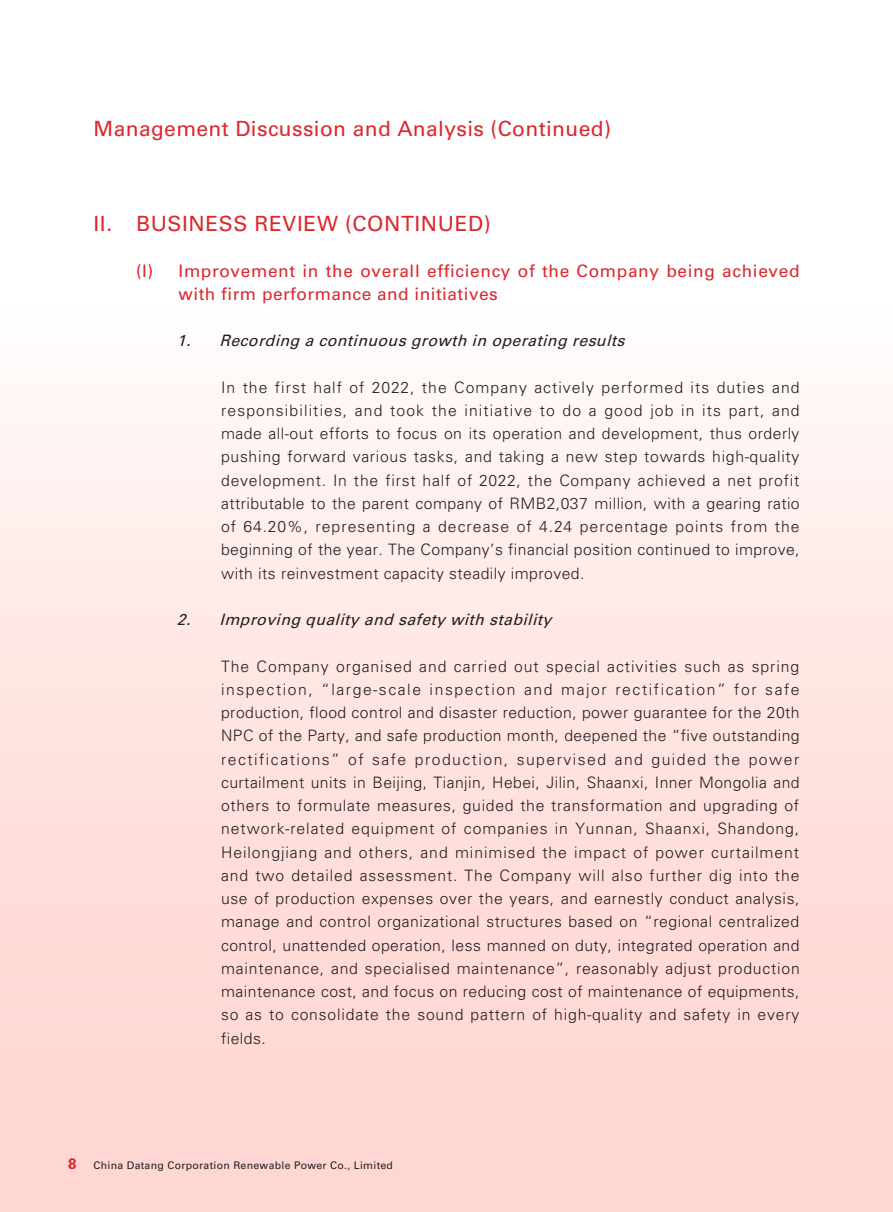
<style>
.page{position:relative;width:893px;height:1212px;background:#fff}
.page>*{position:absolute;margin:0;border:0;box-sizing:border-box;transform-origin:0 0}
.t1{font:21px "Univers LT Std";letter-spacing:.02em;color:#dc272d}
.t2{font:17.25px/22.5px "Univers LT Std";letter-spacing:.035em;color:#dc272d}
.t3{font:300 15.75px/23.2px "Univers LT Std";letter-spacing:.03em;color:#231f20;text-align:justify}
.t4{font:italic 15.75px "Univers LT Std";color:#231f20}
.t5{font:10.5px "Univers LT Std";letter-spacing:.03em;color:#231f20}
.s1{font-weight:700;font-size:15px;color:#dc272d}
</style>
<div class="page">
<div style="left:0;top:0;width:893px;height:1212px;background:linear-gradient(to bottom,#fff,#ffd2cc)"></div>
<h1 class="t1" style="left:94px;top:116px;width:519px">Management Discussion and Analysis (Continued)</h1>
<h1 class="t1" style="left:94px;top:211px;width:399px">II. BUSINESS REVIEW (CONTINUED)</h1>
<p class="t2" style="left:179px;top:260px;width:622px;text-indent:-43px">(I) Improvement in the overall efficiency of the Company being achieved with firm performance and initiatives</p>
<p class="t4" style="left:177px;top:331px;width:454px">1. Recording a continuousgrowth in operating results</p>
<p class="t3" style="left:221px;top:375px;width:580px">In the first half of 2022, the Company actively performed its duties and responsibilities, and took the initiative to do a good job in its part, and made all-out efforts to focus on its operation and development, thus orderly pushing forward various tasks, and taking a new step towards high-quality development. In the first half of 2022, the Company achieved a net profit attributable to the parent company of RMB2,037 million, with a gearing ratio of 64.20%, representing a decrease of 4.24 percentage points from the beginning of the year. The Company’s financial position continued to improve, with its reinvestment capacity steadily improved.</p>
<p class="t4" style="left:177px;top:610px;width:381px">2. Improving quality and safety with stability</p>
<p class="t3" style="left:221px;top:654px;width:580px">The Company organised and carried out special activities such as spring inspection, “large-scale inspection and major rectification” for safe production, flood control and disaster reduction, power guarantee for the 20th NPC of the Party, and safe production month, deepened the “five outstanding rectifications” of safe production, supervised and guided the power curtailment units in Beijing, Tianjin, Hebei, Jilin, Shaanxi, Inner Mongolia and others to formulate measures, guided the transformation and upgrading of network-related equipment of companies in Yunnan, Shaanxi, Shandong, Heilongjiang and others, and minimised the impact of power curtailment and two detailed assessment. The Company will also further dig into the use of production expenses over the years, and earnestly conduct analysis, manage and control organizational structures based on “regional centralized control, unattended operation, less manned on duty, integrated operation and maintenance, and specialised maintenance”, reasonably adjust production maintenance cost, and focus on reducing cost of maintenance of equipments, so as to consolidate the sound pattern of high-quality and safety in every fields.</p>
<p class="t5" style="left:68px;top:1159px;width:326px"><span class="s1">8</span> China Datang Corporation Renewable Power Co., Limited</p>
</div>
